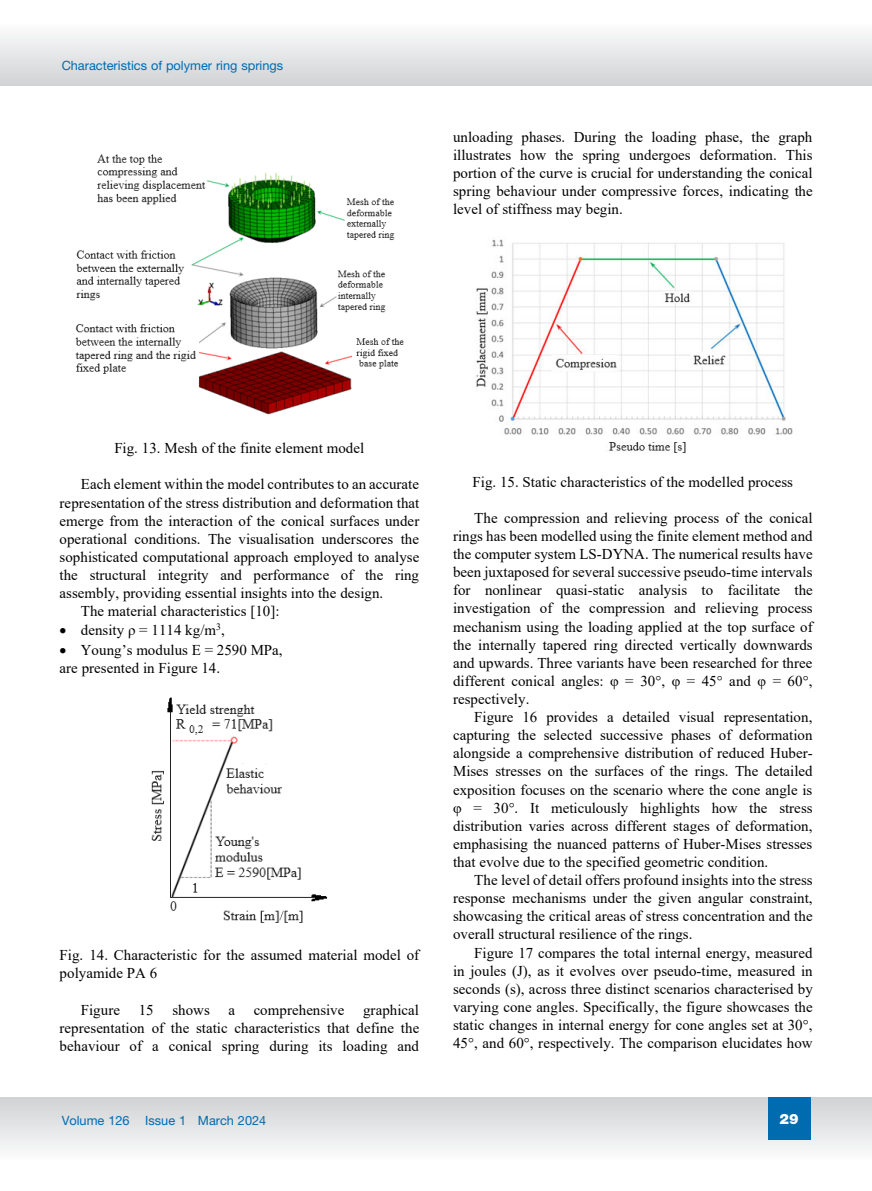
<style>
.page{position:relative;width:872px;height:1191px;background:#fff}
.page>*{position:absolute;margin:0;border:0;box-sizing:border-box;transform-origin:0 0}
.t1{font:15px/18.1px "Times New Roman";letter-spacing:.005em;color:#000}
.t2{font:900 14.25px "Helvetica Neue LT Pro";color:#fff}
.t3{font:12.75px "Helvetica Neue LT Pro";color:#006baf}
</style>
<div class="page">
<svg style="left:0;top:35px;width:872px;height:50px"></svg>
<svg style="left:0;top:1097px;width:872px;height:52px"></svg>
<div style="left:767px;top:1097px;width:43px;height:43px;background:#006baf"></div>
<img style="left:75px;top:154px;width:329px;height:261px">
<img style="left:151px;top:697px;width:177px;height:226px">
<img style="left:476px;top:239px;width:317px;height:214px">
<p class="t3" style="left:62px;top:57px;width:223px">Characteristics of polymer ring springs</p>
<p class="t1" style="left:453px;top:127px;width:361px;text-align:justify">unloading phases. During the loading phase, the graph illustrates how the spring undergoes deformation. This portion of the curve is crucial for understanding the conical spring behaviour under compressive forces, indicating the level of stiffness may begin.</p>
<p class="t1" style="left:114px;top:438px;width:251px">Fig. 13. Mesh of the finite element model</p>
<p class="t1" style="left:81px;top:475px;width:340px">Each element within the model contributes to an accurate</p>
<p class="t1" style="left:60px;top:493px;width:361px">representation of the stress distribution and deformation that</p>
<p class="t1" style="left:60px;top:511px;width:361px">emerge from the interaction of the conical surfaces under</p>
<p class="t1" style="left:60px;top:529px;width:361px">operational conditions. The visualisation underscores the</p>
<p class="t1" style="left:60px;top:547px;width:361px">sophisticated computational approach employed to analyse</p>
<p class="t1" style="left:60px;top:565px;width:361px">the structural integrity and performance of the ring</p>
<p class="t1" style="left:60px;top:583px;width:325px">assembly, providing essential insights into the design.</p>
<p class="t1" style="left:81px;top:602px;width:200px">The material characteristics [10]:</p>
<p class="t1" style="left:60px;top:621px;width:167px">• density ρ = 1114 kg/m<sup>3</sup>,</p>
<p class="t1" style="left:60px;top:640px;width:224px">• Young’s modulus E = 2590 MPa, are presented in Figure 14.</p>
<p class="t1" style="left:60px;top:945px;width:361px">Fig. 14. Characteristic for the assumed material model of polyamide PA 6</p>
<p class="t1" style="left:81px;top:1000px;width:41px">Figure</p>
<p class="t1" style="left:139px;top:1000px;width:16px">15</p>
<p class="t1" style="left:172px;top:1000px;width:173px">shows a comprehensive</p>
<p class="t1" style="left:60px;top:1000px;width:361px;text-align:justify;text-indent:304px">graphical representation of the static characteristics that define the behaviour of a conical spring during its loading and</p>
<p class="t3" style="left:62px;top:1112px;width:206px">Volume 126 Issue 1 March 2024</p>
<p class="t1" style="left:472px;top:472px;width:322px">Fig. 15. Static characteristics of the modelled process</p>
<p class="t1" style="left:474px;top:508px;width:340px">The compression and relieving process of the conical</p>
<p class="t1" style="left:453px;top:526px;width:361px">rings has been modelled using the finite element method and</p>
<p class="t1" style="left:453px;top:544px;width:361px">the computer system LS-DYNA. The numerical results have</p>
<p class="t1" style="left:453px;top:562px;width:361px">been juxtaposed for several successive pseudo-time intervals</p>
<p class="t1" style="left:453px;top:581px;width:361px">for nonlinear quasi-static analysis to facilitate the</p>
<p class="t1" style="left:453px;top:599px;width:361px">investigation of the compression and relieving process</p>
<p class="t1" style="left:453px;top:617px;width:361px">mechanism using the loading applied at the top surface of</p>
<p class="t1" style="left:453px;top:635px;width:361px">the internally tapered ring directed vertically downwards</p>
<p class="t1" style="left:453px;top:653px;width:361px">and upwards. Three variants have been researched for three</p>
<p class="t1" style="left:453px;top:671px;width:361px">different conical angles: φ = 30°, φ = 45° and φ = 60°,</p>
<p class="t1" style="left:453px;top:689px;width:78px">respectively.</p>
<p class="t1" style="left:474px;top:707px;width:340px">Figure 16 provides a detailed visual representation,</p>
<p class="t1" style="left:453px;top:725px;width:361px">capturing the selected successive phases of deformation</p>
<p class="t1" style="left:453px;top:743px;width:361px">alongside a comprehensive distribution of reduced Huber-</p>
<p class="t1" style="left:453px;top:762px;width:361px">Mises stresses on the surfaces of the rings. The detailed</p>
<p class="t1" style="left:453px;top:780px;width:361px">exposition focuses on the scenario where the cone angle is</p>
<p class="t1" style="left:453px;top:798px;width:361px">φ = 30°. It meticulously highlights how the stress</p>
<p class="t1" style="left:453px;top:816px;width:361px">distribution varies across different stages of deformation,</p>
<p class="t1" style="left:453px;top:834px;width:361px">emphasising the nuanced patterns of Huber-Mises stresses</p>
<p class="t1" style="left:453px;top:852px;width:317px">that evolve due to the specified geometric condition.</p>
<p class="t1" style="left:474px;top:870px;width:340px">The level of detail offers profound insights into the stress</p>
<p class="t1" style="left:453px;top:888px;width:361px">response mechanisms under the given angular constraint,</p>
<p class="t1" style="left:453px;top:907px;width:361px">showcasing the critical areas of stress concentration and the</p>
<p class="t1" style="left:453px;top:925px;width:241px">overall structural resilience of the rings.</p>
<p class="t1" style="left:474px;top:943px;width:340px">Figure 17 compares the total internal energy, measured</p>
<p class="t1" style="left:453px;top:961px;width:361px">in joules (J), as it evolves over pseudo-time, measured in</p>
<p class="t1" style="left:453px;top:979px;width:361px">seconds (s), across three distinct scenarios characterised by</p>
<p class="t1" style="left:453px;top:997px;width:361px">varying cone angles. Specifically, the figure showcases the</p>
<p class="t1" style="left:453px;top:1015px;width:361px">static changes in internal energy for cone angles set at 30°,</p>
<p class="t1" style="left:453px;top:1033px;width:361px">45°, and 60°, respectively. The comparison elucidates how</p>
<p class="t2" style="left:779px;top:1110px;width:21px">29</p>
</div>
